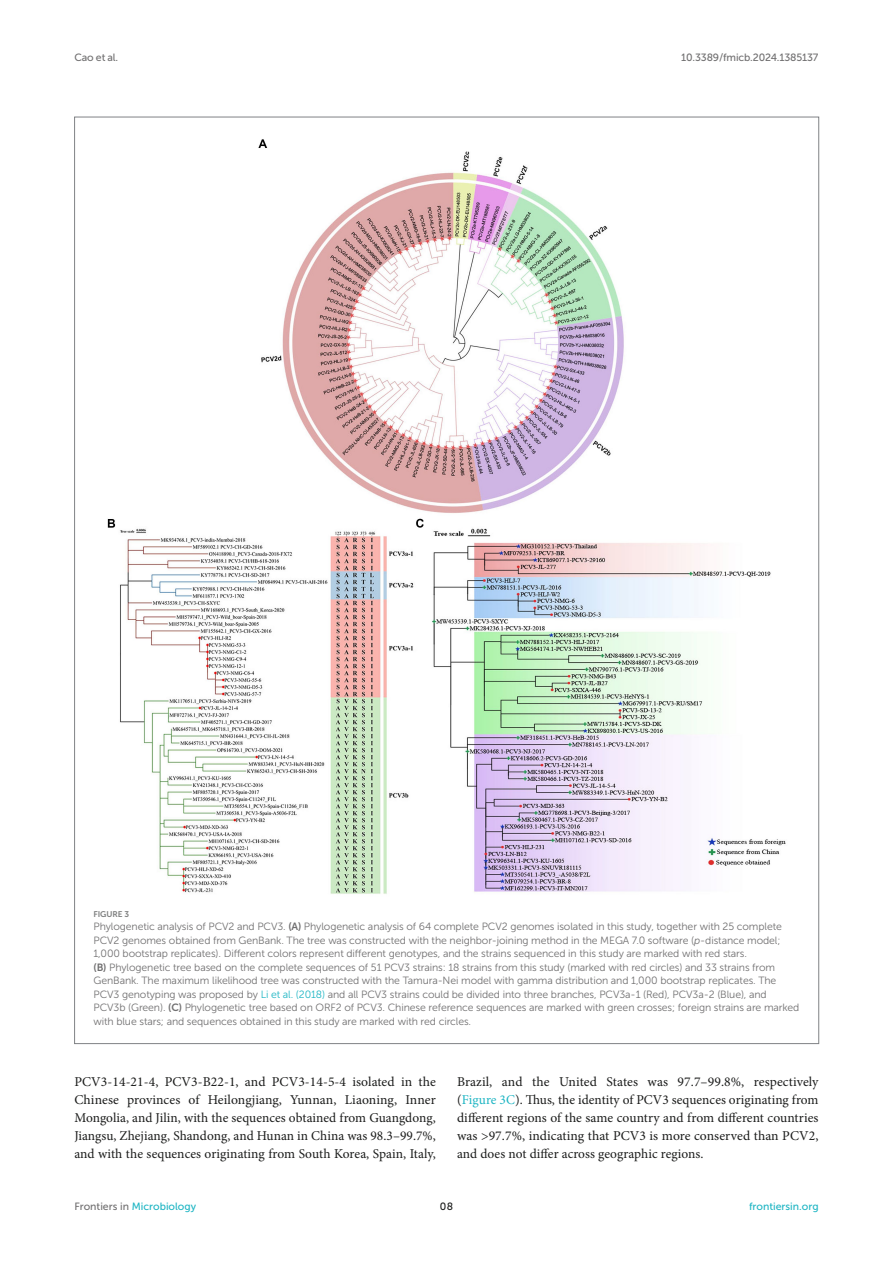
<style>
.page{position:relative;width:893px;height:1263px;background:#fff}
.page>*{position:absolute;margin:0;border:0;box-sizing:border-box;transform-origin:0 0}
.TEXT{font:13.5px/18px "Minion Pro";letter-spacing:.005em;color:#1b1c1b;text-align:justify}
.FIG_LEG{font:10.5px/13.5px "Museo Sans 300";letter-spacing:-.01em;color:#706f70}
.t1{font:10.5px "Museo Sans 500";color:#1db5c3}
.t2{font:10.5px "Museo Sans 500";letter-spacing:-.015em;color:#706f70}
.t3{font:10.5px "Museo Sans 500";color:#1b1c1b}
.FIG_HD{font:8.25px "Museo Sans 700";letter-spacing:-.01em;color:#7e7f7f}
.s1{font-family:"Museo Sans 700"}
.s2{font-style:italic}
.s3{color:#1db5c3}
.s4{color:#706f70}
</style>
<div class="page">
<img style="left:107px;top:139px;width:679px;height:755px">
<p class="t2" style="left:74px;top:51px;width:45px">Cao et al.</p>
<p class="t2" style="left:681px;top:51px;width:139px">10.3389/fmicb.2024.1385137</p>
<p class="FIG_HD" style="left:94px;top:909px;width:37px">FIGURE 3</p>
<p class="FIG_LEG" style="left:94px;top:920px;width:707px">Phylogenetic analysis of PCV2 and PCV3. <span class="s1">(A)</span> Phylogenetic analysis of 64 complete PCV2 genomes isolated in this study, together with 25 complete PCV2 genomes obtained from GenBank. The tree was constructed with the neighbor-joining method in the MEGA 7.0 software (<span class="s2">p</span>-distance model; 1,000 bootstrap replicates). Different colors represent different genotypes, and the strains sequenced in this study are marked with red stars.<br><span class="s1">(B)</span> Phylogenetic tree based on the complete sequences of 51 PCV3 strains: 18 strains from this study (marked with red circles) and 33 strains from GenBank. The maximum likelihood tree was constructed with the Tamura-Nei model with gamma distribution and 1,000 bootstrap replicates. The PCV3 genotyping was proposed by <span class="s3">Li et al. (2018)</span> and all PCV3 strains could be divided into three branches, PCV3a-1 (Red), PCV3a-2 (Blue), and PCV3b (Green). <span class="s1">(C)</span> Phylogenetic tree based on ORF2 of PCV3. Chinese reference sequences are marked with green crosses; foreign strains are marked with blue stars; and sequences obtained in this study are marked with red circles.</p>
<p class="TEXT" style="left:74px;top:1073px;width:363px">PCV3-14-21-4, PCV3-B22-1, and PCV3-14-5-4 isolated in the Chinese provinces of Heilongjiang, Yunnan, Liaoning, Inner Mongolia, and Jilin, with the sequences obtained from Guangdong, Jiangsu, Zhejiang, Shandong, and Hunan in China was 98.3–99.7%, and with the sequences originating from South Korea, Spain, Italy,</p>
<p class="TEXT" style="left:457px;top:1073px;width:363px">Brazil, and the United States was 97.7–99.8%, respectively (<span class="s3">Figure 3C</span>). Thus, the identity of PCV3 sequences originating from different regions of the same country and from different countries was &gt;97.7%, indicating that PCV3 is more conserved than PCV2, and does not differ across geographic regions.</p>
<p class="t1" style="left:74px;top:1200px;width:123px"><span class="s4">Frontiers in</span> Microbiology</p>
<p class="t3" style="left:440px;top:1200px;width:15px">08</p>
<p class="t1" style="left:749px;top:1200px;width:71px">frontiersin.org</p>
</div>
